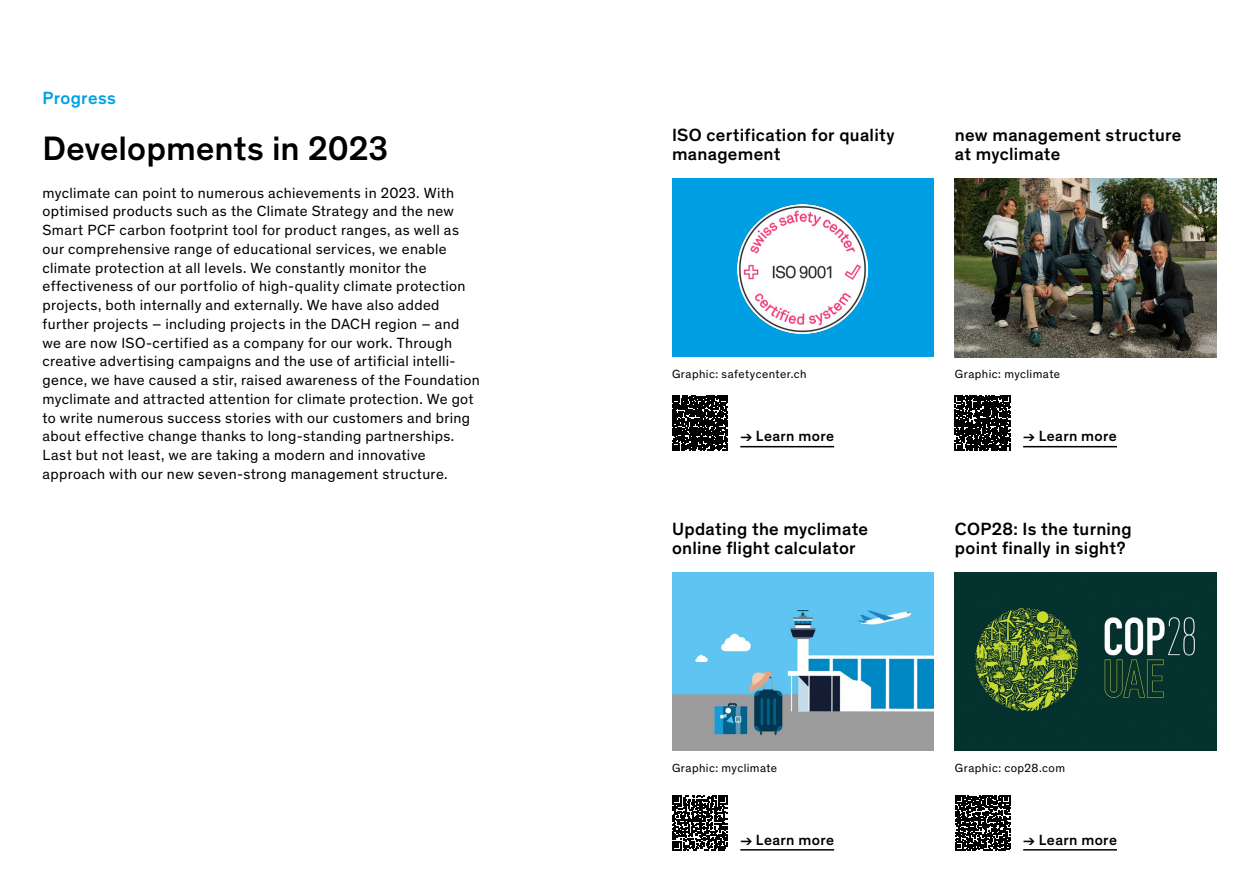
<style>
.page{position:relative;width:1259px;height:893px;background:#fff}
.page>*{position:absolute;margin:0;border:0;box-sizing:border-box;transform-origin:0 0}
.Grundtext{font:500 34.5px "Theinhardt";letter-spacing:.005em;color:#000}
.Titel{font:500 18px/18.8px "Theinhardt";letter-spacing:.015em;color:#000}
.Grundtext-2{font:500 18px/18.8px "Theinhardt";letter-spacing:.015em;color:#000}
.Grundtext-3{font:500 18px "Theinhardt";letter-spacing:.015em;color:#009fe3}
.Grundtext-4{font:15px/18.8px "Theinhardt";letter-spacing:.025em;color:#000}
.Grundtext-5{font:500 15px "Theinhardt";letter-spacing:.025em;color:#000}
.Grundtext-6{font:12px "Theinhardt";letter-spacing:.035em;color:#000}
</style>
<div class="page">
<hr style="left:740px;top:446px;width:94px;height:1px;background:#000">
<svg style="left:672px;top:395px;width:55px;height:56px;background:#252525"></svg>
<hr style="left:740px;top:849px;width:94px;height:2px;background:#000">
<svg style="left:672px;top:795px;width:55px;height:55px"></svg>
<hr style="left:1023px;top:446px;width:94px;height:1px;background:#000">
<svg style="left:955px;top:395px;width:55px;height:56px"></svg>
<hr style="left:1023px;top:849px;width:94px;height:2px;background:#000">
<svg style="left:955px;top:795px;width:55px;height:55px"></svg>
<div style="left:672px;top:179px;width:261px;height:178px;background:#009fe3"></div>
<img style="left:672px;top:573px;width:261px;height:178px">
<img style="left:955px;top:179px;width:261px;height:178px">
<img style="left:955px;top:573px;width:261px;height:178px">
<img style="left:738px;top:204px;width:129px;height:129px">
<p class="Grundtext-3" style="left:43px;top:85px;width:75px">Progress</p>
<p class="Grundtext" style="left:43px;top:123px;width:347px">Developments in 2023</p>
<p class="Grundtext-4" style="left:43px;top:183px;width:439px">myclimate can point to numerous achievements in 2023. With optimised products such as the Climate Strategy and the new Smart PCF carbon footprint tool for product ranges, as well as our comprehensive range of educational services, we enable climate protection at all levels. We constantly monitor the effectiveness of our portfolio of high-quality climate protection projects, both internally and externally. We have also added further projects – including projects in the DACH region – and we are now ISO-certified as a company for our work. Through creative advertising campaigns and the use of artificial intelli&shy;gence, we have caused a stir, raised awareness of the Foundation myclimate and attracted attention for climate protection. We got to write numerous success stories with our customers and bring about effective change thanks to long-standing partnerships.<br>Last but not least, we are taking a modern and innovative approach with our new seven-strong management structure.</p>
<p class="Titel" style="left:672px;top:125px;width:224px">ISO certification for quality management</p>
<p class="Titel" style="left:955px;top:125px;width:228px">new management structure at myclimate</p>
<p class="Grundtext-6" style="left:672px;top:366px;width:136px">Graphic: safetycenter.ch</p>
<p class="Grundtext-6" style="left:955px;top:366px;width:107px">Graphic: myclimate</p>
<p class="Grundtext-5" style="left:740px;top:425px;width:95px">→ Learn more</p>
<p class="Grundtext-5" style="left:1023px;top:425px;width:95px">→ Learn more</p>
<p class="Titel" style="left:672px;top:518px;width:198px">Updating the myclimate online flight calculator</p>
<p class="Grundtext-2" style="left:955px;top:518px;width:178px">COP28: Is the turning point finally in sight?</p>
<p class="Grundtext-6" style="left:672px;top:760px;width:107px">Graphic: myclimate</p>
<p class="Grundtext-6" style="left:955px;top:760px;width:112px">Graphic: cop28.com</p>
<p class="Grundtext-5" style="left:740px;top:828px;width:95px">→ Learn more</p>
<p class="Grundtext-5" style="left:1023px;top:828px;width:95px">→ Learn more</p>
</div>
